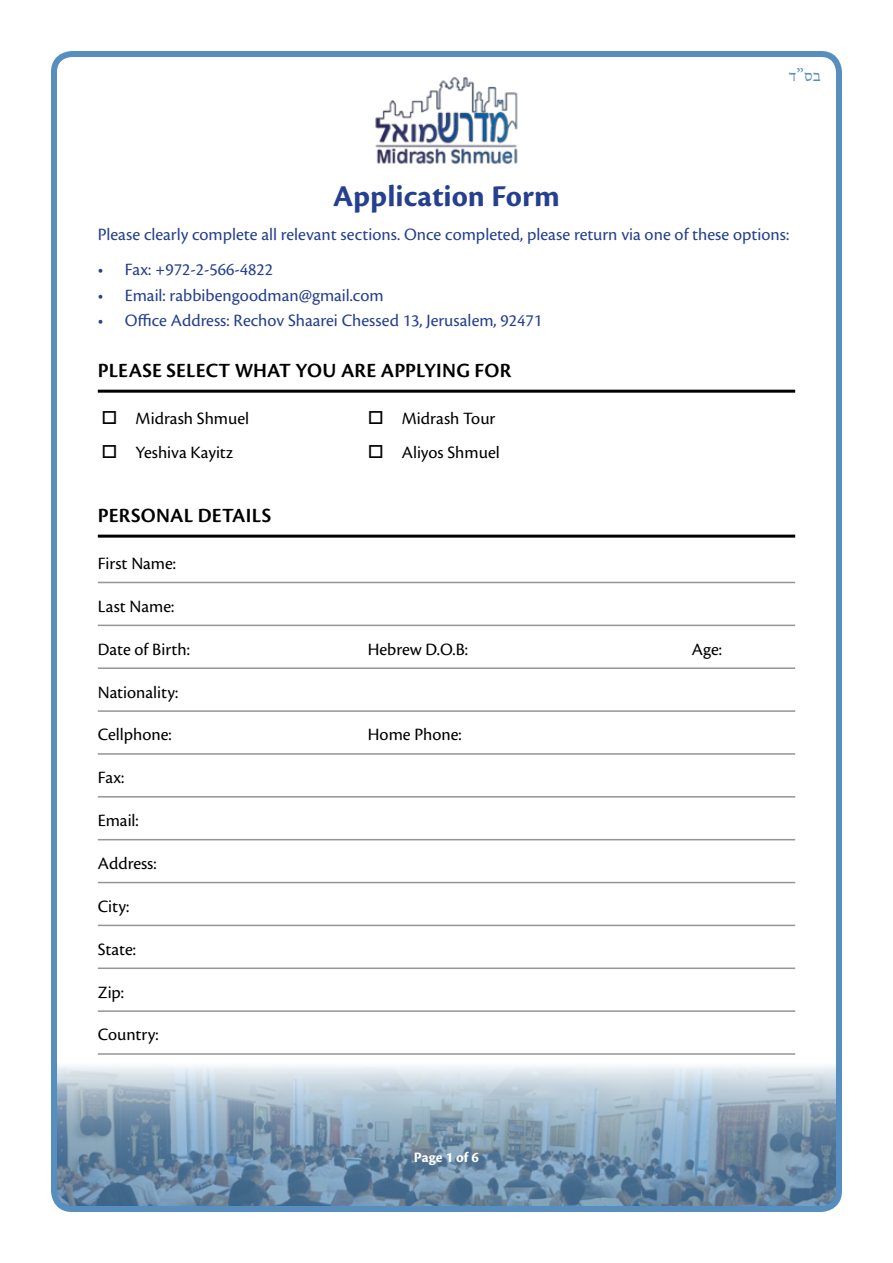
<style>
.page{position:relative;width:893px;height:1263px;background:#fff}
.page>*{position:absolute;margin:0;border:0;box-sizing:border-box;transform-origin:0 0}
.t1{font:700 31.5px "Cronos Pro";letter-spacing:.005em;color:#25408f}
.t2{font:600 21px "Cronos Pro";letter-spacing:.01em;color:#000}
.t3{font:18px "Cronos Pro";color:#25408f}
.t4{font:18px "Cronos Pro";color:#000}
.t5{font:18px "Adobe Hebrew";color:#568ec0}
.t6{font:700 15px "Cronos Pro";letter-spacing:.005em;color:#fff}
</style>
<div class="page">
<svg style="left:58px;top:1066px;width:777px;height:139px;background:#8ba4b9"></svg>
<div style="left:51px;top:51px;width:791px;height:1161px;border:6px solid #568ec0;border-radius:18px"></div>
<hr style="left:98px;top:390px;width:697px;height:3px;background:#000">
<hr style="left:98px;top:535px;width:697px;height:3px;background:#000">
<hr style="left:98px;top:582px;width:697px;height:1px;background:#939598">
<hr style="left:98px;top:625px;width:697px;height:1px;background:#939598">
<hr style="left:98px;top:667px;width:697px;height:2px;background:#939598">
<hr style="left:98px;top:710px;width:697px;height:2px;background:#939598">
<hr style="left:98px;top:753px;width:697px;height:2px;background:#939598">
<hr style="left:98px;top:796px;width:697px;height:1px;background:#939598">
<hr style="left:98px;top:839px;width:697px;height:1px;background:#939598">
<hr style="left:98px;top:882px;width:697px;height:1px;background:#939598">
<hr style="left:98px;top:925px;width:697px;height:1px;background:#939598">
<hr style="left:98px;top:967px;width:697px;height:2px;background:#939598">
<hr style="left:98px;top:1010px;width:697px;height:2px;background:#939598">
<hr style="left:98px;top:1053px;width:697px;height:2px;background:#939598">
<img style="left:375px;top:77px;width:143px;height:87px">
<p class="t5" style="left:789px;top:64px;width:33px">בס‘ ‘ד</p>
<h1 class="t1" style="left:333px;top:178px;width:228px">Application Form</h1>
<p class="t3" style="left:98px;top:224px;width:693px">Please clearly complete all relevant sections. Once completed, please return via one of these options:</p>
<p class="t3" style="left:98px;top:259px;width:177px">• Fax: +972-2-566-4822</p>
<p class="t3" style="left:98px;top:285px;width:287px">• Email: rabbibengoodman@gmail.com</p>
<p class="t3" style="left:98px;top:310px;width:446px">• Office Address: Rechov Shaarei Chessed 13, Jerusalem, 92471</p>
<p class="t2" style="left:98px;top:358px;width:415px">PLEASE SELECT WHAT YOU ARE APPLYING FOR</p>
<p class="t4" style="left:102px;top:408px;width:149px">□ Midrash Shmuel</p>
<p class="t4" style="left:368px;top:408px;width:129px">□ Midrash Tour</p>
<p class="t4" style="left:102px;top:442px;width:133px">□ Yeshiva Kayitz</p>
<p class="t4" style="left:368px;top:442px;width:133px">□ Aliyos Shmuel</p>
<p class="t2" style="left:98px;top:503px;width:175px">PERSONAL DETAILS</p>
<p class="t4" style="left:98px;top:553px;width:80px">First Name:</p>
<p class="t4" style="left:98px;top:596px;width:78px">Last Name:</p>
<p class="t4" style="left:98px;top:639px;width:93px">Date of Birth:</p>
<p class="t4" style="left:368px;top:639px;width:102px">Hebrew D.O.B:</p>
<p class="t4" style="left:692px;top:639px;width:32px">Age:</p>
<p class="t4" style="left:98px;top:682px;width:82px">Nationality:</p>
<p class="t4" style="left:98px;top:724px;width:75px">Cellphone:</p>
<p class="t4" style="left:368px;top:724px;width:95px">Home Phone:</p>
<p class="t4" style="left:98px;top:767px;width:28px">Fax:</p>
<p class="t4" style="left:98px;top:810px;width:42px">Email:</p>
<p class="t4" style="left:98px;top:853px;width:60px">Address:</p>
<p class="t4" style="left:98px;top:896px;width:33px">City:</p>
<p class="t4" style="left:98px;top:939px;width:40px">State:</p>
<p class="t4" style="left:98px;top:982px;width:28px">Zip:</p>
<p class="t4" style="left:98px;top:1024px;width:62px">Country:</p>
<p class="t6" style="left:414px;top:1149px;width:67px">Page 1 of 6</p>
</div>
